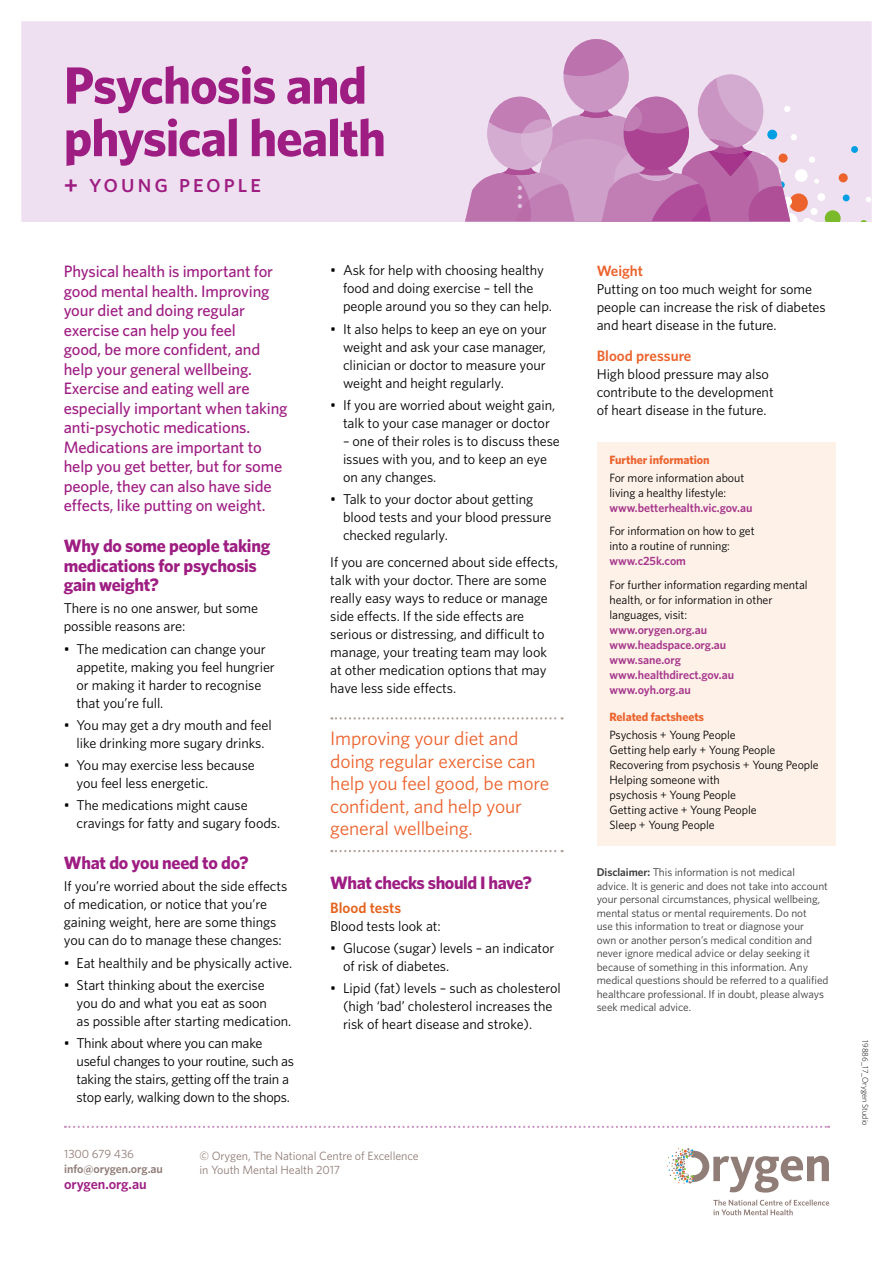
<style>
.page{position:relative;width:893px;height:1263px;background:#fff}
.page>*{position:absolute;margin:0;border:0;box-sizing:border-box;transform-origin:0 0}
.t1{font:700 52.5px/52.5px "Whitney";letter-spacing:-.025em;color:#9e1d82}
.t2{font:500 25.5px "Whitney";letter-spacing:.105em;color:#9e1d82}
.t3{font:19.5px/22.5px "Whitney";letter-spacing:-.01em;color:#ec632d}
.t4{font:700 18px/19.5px "Whitney";letter-spacing:-.015em;color:#9e1d82}
.t5{font:500 16.5px/19.5px "Whitney";letter-spacing:-.01em;color:#9e1d82}
.t6{font:600 15px "Whitney";color:#ec632d}
.t7{font:600 15px "Whitney";color:#e5621b}
.t8{font:14.25px/18px "Whitney";letter-spacing:-.005em;color:#000}
.t9{font:600 14.25px "Whitney";letter-spacing:-.005em;color:#9e1d82}
.t10{font:12px/15px "Whitney";letter-spacing:-.005em;color:#000}
.t11{font:600 12px/15px "Whitney";letter-spacing:-.005em;color:#a7378c}
.t12{font:12px/13.5px "Whitney";letter-spacing:-.005em;color:#907d77}
.t13{font:700 12px "Whitney";letter-spacing:-.005em;color:#ec632d}
.t14{font:600 12px "Whitney";letter-spacing:-.005em;color:#907d77}
.t15{font:11.25px/13.5px "Whitney";letter-spacing:-.005em;color:#3c3c3b}
.t16{font:300 8.25px "Whitney";color:#000}
.s1{font-weight:600}
</style>
<div class="page">
<div style="left:0;top:0;width:893px;height:221px;background:#eee0f0"></div>
<svg style="left:713px;top:1199px;width:116px;height:16px"></svg>
<svg style="left:667px;top:1148px;width:162px;height:44px"></svg>
<svg style="left:65px;top:1126px;width:764px;height:2px"></svg>
<div style="left:839px;top:173px;width:9px;height:9px;background:#ec632d;border-radius:50%"></div>
<div style="left:843px;top:195px;width:7px;height:6px;background:#009fe3;border-radius:50%"></div>
<div style="left:851px;top:146px;width:7px;height:7px;background:#009fe3;border-radius:50%"></div>
<div style="left:817px;top:193px;width:8px;height:8px;background:#fff;border-radius:50%"></div>
<svg style="left:866px;top:197px;width:5px;height:5px"></svg>
<svg style="left:825px;top:210px;width:16px;height:11px"></svg>
<svg style="left:331px;top:717px;width:232px;height:2px"></svg>
<svg style="left:331px;top:850px;width:232px;height:2px"></svg>
<div style="left:597px;top:442px;width:239px;height:403px;background:#fdf1e8"></div>
<svg style="left:465px;top:39px;width:354px;height:182px"></svg>
<div style="left:0;top:0;width:893px;height:1263px;border:21px solid #fff"></div>
<h1 class="t1" style="left:64px;top:58px;width:324px">Psychosis and physical health</h1>
<h2 class="t2" style="left:64px;top:167px;width:199px"><span class="s1">+</span> YOUNG PEOPLE</h2>
<p class="t5" style="left:64px;top:261px;width:225px">Physical health is important for good mental health. Improving your diet and doing regular exercise can help you feel<br>good, be more confident, and help your general wellbeing.<br>Exercise and eating well are especially important when taking anti-psychotic medications.<br>Medications are important to help you get better, but for some people, they can also have side effects, like putting on weight.</p>
<p class="t4" style="left:64px;top:536px;width:208px">Why do some people taking medications for psychosis gain weight?</p>
<p class="t8" style="left:64px;top:599px;width:196px">There is no one answer, but some possible reasons are:</p>
<p class="t8" style="left:77px;top:639px;width:200px;text-indent:-13px">• The medication can change your appetite, making you feel hungrier or making it harder to recognise that you’re full.</p>
<p class="t8" style="left:64px;top:715px;width:209px;text-align:center">• You may get a dry mouth and feel like drinking more sugary drinks.</p>
<p class="t8" style="left:77px;top:756px;width:180px;text-indent:-13px">• You may exercise less because you feel less energetic.</p>
<p class="t8" style="left:77px;top:796px;width:205px;text-indent:-13px">• The medications might cause cravings for fatty and sugary foods.</p>
<p class="t4" style="left:64px;top:853px;width:186px">What do you need to do?</p>
<p class="t8" style="left:64px;top:877px;width:225px">If you’re worried about the side effects of medication, or notice that you’re gaining weight, here are some things you can do to manage these changes:</p>
<p class="t8" style="left:64px;top:953px;width:230px">• Eat healthily and be physically active.</p>
<p class="t8" style="left:77px;top:975px;width:216px;text-indent:-13px">• Start thinking about the exercise<br>you do and what you eat as soon<br>as possible after starting medication.</p>
<p class="t8" style="left:77px;top:1034px;width:219px;text-indent:-13px">• Think about where you can make useful changes to your routine, such as taking the stairs, getting off the train a stop early, walking down to the shops.</p>
<p class="t8" style="left:343px;top:261px;width:210px;text-indent:-13px">• Ask for help with choosing healthy food and doing exercise – tell the people around you so they can help.</p>
<p class="t8" style="left:343px;top:319px;width:205px;text-align:justify;text-indent:-13px">• It also helps to keep an eye on your weight and ask your case manager, clinician or doctor to measure your weight and height regularly.</p>
<p class="t8" style="left:330px;top:396px;width:226px;text-align:center">• If you are worried about weight gain, talk to your case manager or doctor</p>
<p class="t8" style="left:343px;top:432px;width:218px">– one of their roles is to discuss these issues with you, and to keep an eye on any changes.</p>
<p class="t8" style="left:343px;top:490px;width:210px;text-indent:-13px">• Talk to your doctor about getting blood tests and your blood pressure checked regularly.</p>
<p class="t8" style="left:330px;top:552px;width:229px">If you are concerned about side effects, talk with your doctor. There are some really easy ways to reduce or manage side effects. If the side effects are serious or distressing, and difficult to manage, your treating team may look at other medication options that may have less side effects.</p>
<h3 class="t3" style="left:330px;top:726px;width:221px">Improving your diet and doing regular exercise can help you feel good, be more confident, and help your general wellbeing.</h3>
<p class="t4" style="left:330px;top:872px;width:203px">What checks should I have?</p>
<p class="t7" style="left:330px;top:898px;width:72px">Blood tests</p>
<p class="t8" style="left:330px;top:917px;width:112px">Blood tests look at:</p>
<p class="t8" style="left:343px;top:939px;width:213px;text-indent:-13px">• Glucose (sugar) levels – an indicator of risk of diabetes.</p>
<p class="t8" style="left:343px;top:979px;width:219px;text-indent:-13px">• Lipid (fat) levels – such as cholesterol (high ‘bad’ cholesterol increases the risk of heart disease and stroke).</p>
<p class="t12" style="left:64px;top:1146px;width:71px">1300 679 436</p>
<p class="t14" style="left:64px;top:1161px;width:100px">info@orygen.org.au</p>
<p class="t9" style="left:64px;top:1174px;width:84px">orygen.org.au</p>
<p class="t12" style="left:199px;top:1149px;width:221px">© Orygen, The National Centre of Excellence in Youth Mental Health 2017</p>
<p class="t6" style="left:597px;top:261px;width:48px">Weight</p>
<p class="t8" style="left:597px;top:280px;width:231px">Putting on too much weight for some people can increase the risk of diabetes and heart disease in the future.</p>
<p class="t6" style="left:597px;top:346px;width:96px">Blood pressure</p>
<p class="t8" style="left:597px;top:364px;width:178px">High blood pressure may also contribute to the development of heart disease in the future.</p>
<p class="t13" style="left:609px;top:452px;width:102px">Further information</p>
<p class="t10" style="left:609px;top:470px;width:136px">For more information about living a healthy lifestyle:</p>
<p class="t11" style="left:609px;top:500px;width:145px">www.betterhealth.vic.gov.au</p>
<p class="t10" style="left:609px;top:523px;width:147px">For information on how to get into a routine of running:</p>
<p class="t11" style="left:609px;top:553px;width:78px">www.c25k.com</p>
<p class="t10" style="left:609px;top:577px;width:200px">For further information regarding mental health, or for information in other languages, visit:</p>
<p class="t11" style="left:609px;top:622px;width:126px">www.orygen.org.au www.headspace.org.au www.sane.org www.healthdirect.gov.au www.oyh.org.au</p>
<p class="t13" style="left:609px;top:709px;width:96px">Related factsheets</p>
<p class="t10" style="left:609px;top:726px;width:211px">Psychosis + Young People<br>Getting help early + Young People<br>Recovering from psychosis + Young People<br>Helping someone with<br>psychosis + Young People<br>Getting active + Young People<br>Sleep + Young People</p>
<p class="t15" style="left:597px;top:865px;width:233px"><span class="s1">Disclaimer:</span> This information is not medical advice. It is generic and does not take into account your personal circumstances, physical wellbeing, mental status or mental requirements. Do not<br>use this information to treat or diagnose your<br>own or another person’s medical condition and never ignore medical advice or delay seeking it because of something in this information. Any medical questions should be referred to a qualified healthcare professional. If in doubt, please always seek medical advice.</p>
<p class="t16" style="left:871px;top:1040px;width:87px;rotate:90deg">19886_17_Orygen Studio</p>
</div>
